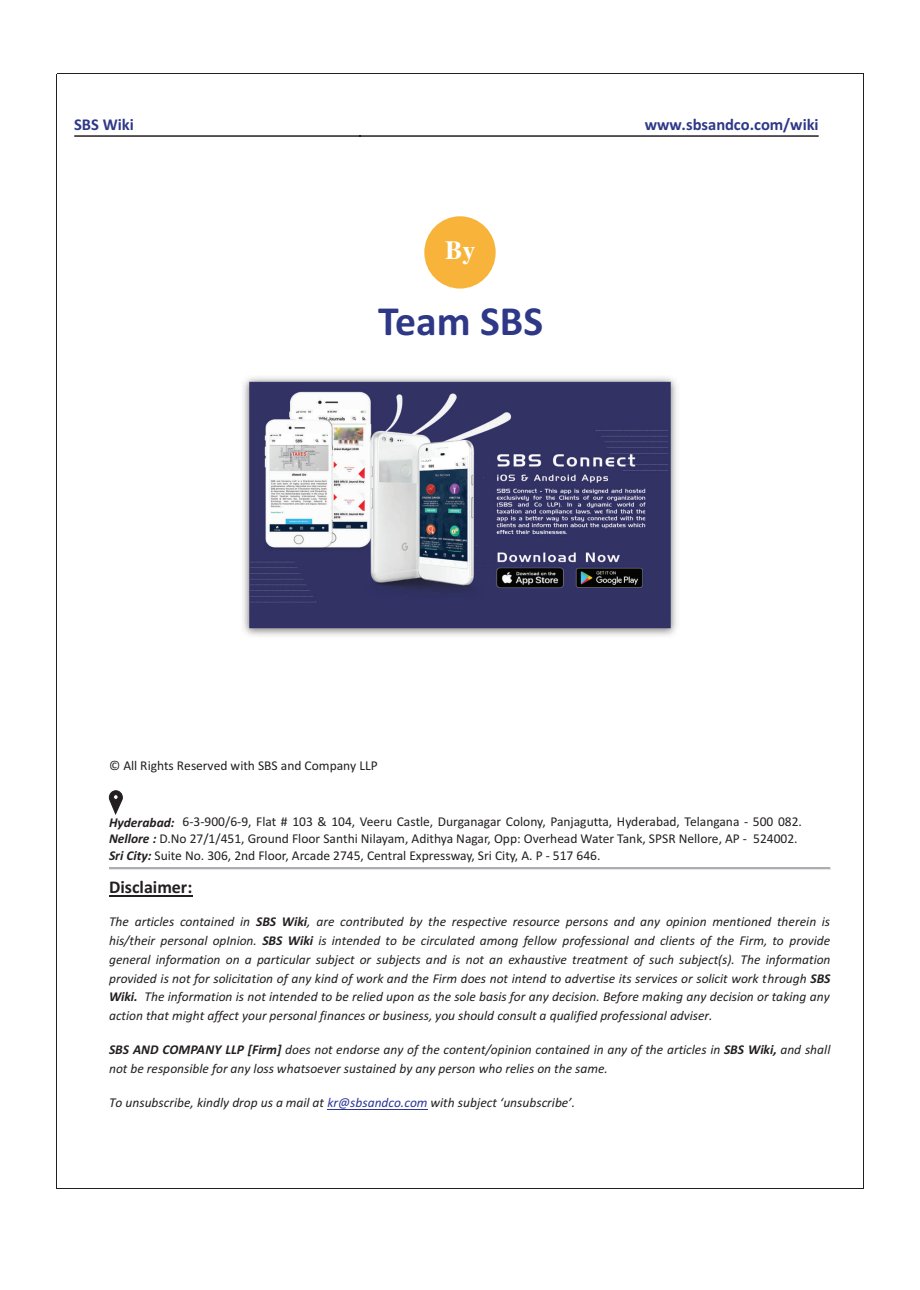
<style>
.page{position:relative;width:920px;height:1290px;background:#fff}
.page>*{position:absolute;margin:0;border:0;box-sizing:border-box;transform-origin:0 0}
.t1{font:700 41.7px "Calibri";color:#2e3887}
.t2{font:700 26.1px "Times New Roman";color:#fff}
.t3{font:700 18px "Calibri";color:#231f20}
.t4{font:700 16.5px "Calibri";color:#2e3887}
.t5{font:italic 13.5px/18.9px "Calibri";color:#231f20;text-align:justify}
.t6{font:13.5px/16.4px "Calibri";color:#231f20}
.s1{font-weight:700;font-style:italic}
.s2{font-weight:700}
.s3{color:#2c3695}
</style>
<div class="page">
<hr style="left:57px;top:73px;width:806px;height:1px;background:#231f20">
<hr style="left:56px;top:74px;width:1px;height:1114px;background:#231f20">
<hr style="left:863px;top:74px;width:1px;height:1114px;background:#231f20">
<hr style="left:57px;top:1188px;width:806px;height:1px;background:#231f20">
<div style="left:424px;top:216px;width:72px;height:73px;background:#f8b43a;border-radius:50%"></div>
<hr style="left:74px;top:135px;width:745px;height:2px;background:#231f20">
<hr style="left:109px;top:895px;width:83px;height:1px;background:#231f20">
<hr style="left:327px;top:1109px;width:100px;height:1px;background:#2c3695">
<hr style="left:109px;top:867px;width:721px;height:2px;background:#acadb1">
<hr style="left:109px;top:869px;width:721px;height:1px;background:#e4e5e7">
<svg style="left:109px;top:790px;width:14px;height:25px"></svg>
<img style="left:243px;top:377px;width:434px;height:259px">
<p class="t4" style="left:74px;top:118px;width:61px">SBS Wiki</p>
<p class="t4" style="left:645px;top:118px;width:175px">www.sbsandco.com/wiki</p>
<h2 class="t2" style="left:445px;top:241px;width:32px">By</h2>
<h1 class="t1" style="left:378px;top:304px;width:166px">Team SBS</h1>
<p class="t6" style="left:109px;top:758px;width:270px">© All Rights Reserved with SBS and Company LLP</p>
<p class="t6" style="left:109px;top:815px;width:695px"><span class="s1">Hyderabad:</span> 6-3-900/6-9, Flat # 103 &amp; 104, Veeru Castle, Durganagar Colony, Panjagutta, Hyderabad, Telangana - 500 082.<br><span class="s1">Nellore :</span> D.No 27/1/451, Ground Floor Santhi Nilayam, Adithya Nagar, Opp: Overhead Water Tank, SPSR Nellore, AP - 524002.</p>
<p class="t6" style="left:109px;top:848px;width:493px"><span class="s1">Sri City:</span> Suite No. 306, 2nd Floor, Arcade 2745, Central Expressway, Sri City, A. P - 517 646.</p>
<h3 class="t3" style="left:109px;top:879px;width:85px">Disclaimer:</h3>
<p class="t5" style="left:109px;top:913px;width:723px">The articles contained in <span class="s2">SBS Wiki</span>, are contributed by the respective resource persons and any opinion mentioned therein is his/their personal opInion. <span class="s2">SBS Wiki</span> is intended to be circulated among fellow professional and clients of the Firm, to provide general information on a particular subject or subjects and is not an exhaustive treatment of such subject(s). The information provided is not for solicitation of any kind of work and the Firm does not intend to advertise its services or solicit work through <span class="s2">SBS Wiki.</span> The information is not intended to be relied upon as the sole basis for any decision. Before making any decision or taking any action that might affect your personal finances or business, you should consult a qualified professional adviser.</p>
<p class="t5" style="left:109px;top:1041px;width:723px"><span class="s2">SBS AND COMPANY LLP [Firm]</span> does not endorse any of the content/opinion contained in any of the articles in <span class="s2">SBS Wiki,</span> and shall not be responsible for any loss whatsoever sustained by any person who relies on the same.</p>
<p class="t5" style="left:109px;top:1094px;width:468px">To unsubscribe, kindly drop us a mail at <span class="s3">kr@sbsandco.com</span> with subject ‘unsubscribe’.</p>
</div>
